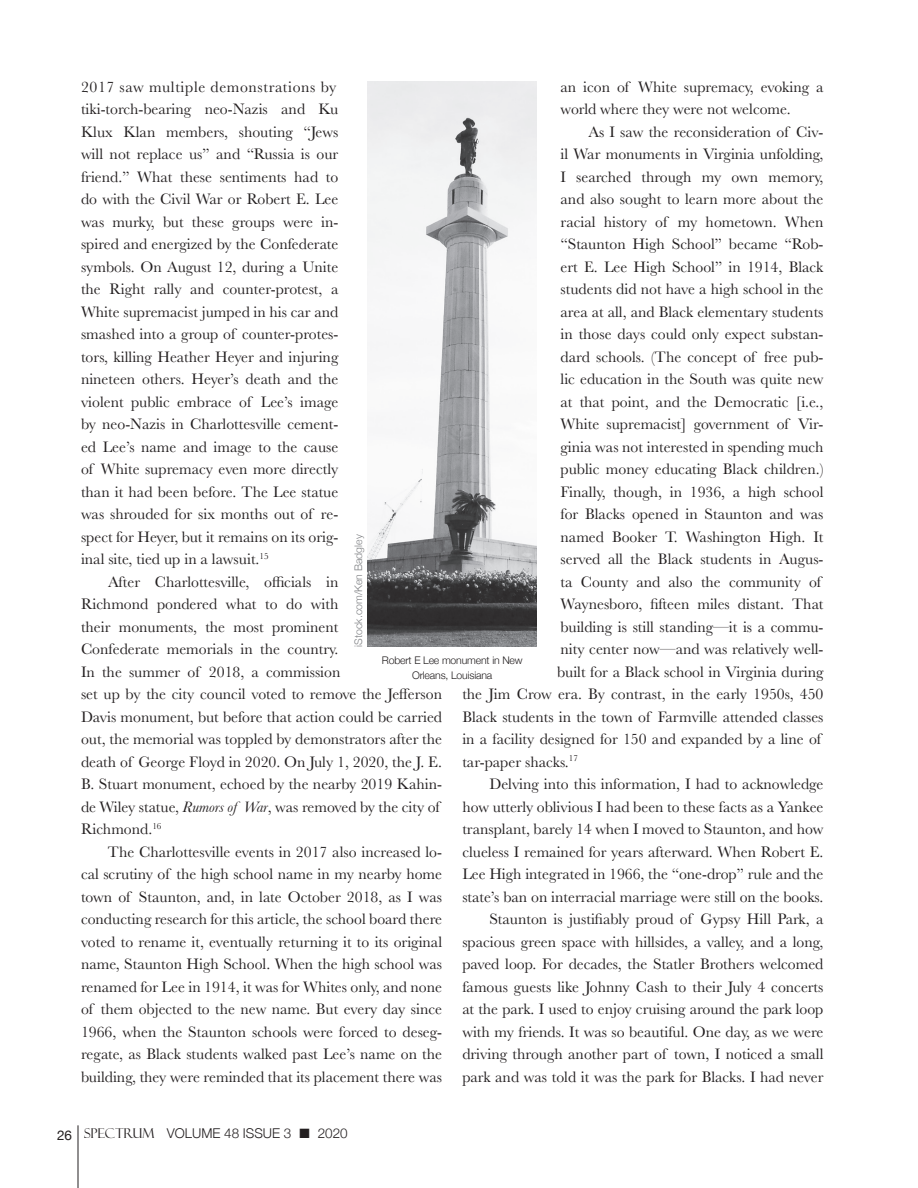
<style>
.page{position:relative;width:918px;height:1188px;background:#fff}
.page>*{position:absolute;margin:0;border:0;box-sizing:border-box;transform-origin:0 0}
.t1{font:15.75px/22.5px "Baskerville";color:#231f20}
.t2{font:300 13.5px "Helvetica Neue";color:#231f20}
.t3{font:300 10.5px/15px "Helvetica Neue";letter-spacing:-.015em;color:#231f20;text-align:center}
.t4{font:300 10.5px "Helvetica Neue";color:#808285}
.s1{font-style:italic}
.s2{font-weight:400}
.s3{font-family:"Felix Titling MT Std";font-weight:400}
</style>
<div class="page">
<hr style="left:78px;top:1125px;width:1px;height:63px;background:#231f20">
<img style="left:368px;top:81px;width:169px;height:566px">
<p class="t1" style="left:81px;top:75px;width:259px">2017 saw multiple demonstrations by tiki-torch-bearing neo-Nazis and Ku Klux Klan members, shouting “Jews will not replace us” and “Russia is our friend.” What these sentiments had to do with the Civil War or Robert E. Lee was murky, but these groups were in&shy;spired and energized by the Confederate symbols. On August 12, during a Unite the Right rally and counter-protest, a White supremacist jumped in his car and smashed into a group of counter-protes&shy;tors, killing Heather Heyer and injuring nineteen others. Heyer’s death and the violent public embrace of Lee’s image by neo-Nazis in Charlottesville cement&shy;ed Lee’s name and image to the cause of White supremacy even more directly than it had been before. The Lee statue was shrouded for six months out of re&shy;spect for Heyer, but it remains on its orig&shy;inal site, tied up in a lawsuit.<sup>15</sup></p>
<p class="t1" style="left:81px;top:570px;width:363px;text-indent:27px">After Charlottesville, officials in<br>Richmond pondered what to do with<br>their monuments, the most prominent<br>Confederate memorials in the country.<br>In the summer of 2018, a commission<br>set up by the city council voted to remove the Jefferson Davis monument, but before that action could be carried out, the memorial was toppled by demonstrators after the death of George Floyd in 2020. On July 1, 2020, the J. E.<br>B. Stuart monument, echoed by the nearby 2019 Kahin&shy;de Wiley statue, <span class="s1">Rumors of War</span>, was removed by the city of Richmond.<sup>16</sup></p>
<p class="t1" style="left:81px;top:840px;width:363px;text-align:justify;text-indent:27px">The Charlottesville events in 2017 also increased lo&shy;cal scrutiny of the high school name in my nearby home town of Staunton, and, in late October 2018, as I was conducting research for this article, the school board there voted to rename it, eventually returning it to its original name, Staunton High School. When the high school was renamed for Lee in 1914, it was for Whites only, and none of them objected to the new name. But every day since 1966, when the Staunton schools were forced to deseg&shy;regate, as Black students walked past Lee’s name on the building, they were reminded that its placement there was</p>
<p class="t1" style="left:561px;top:76px;width:264px">an icon of White supremacy, evoking a world where they were not welcome.</p>
<p class="t1" style="left:588px;top:121px;width:237px">As I saw the reconsideration of Civ-</p>
<p class="t1" style="left:561px;top:143px;width:264px">il War monuments in Virginia unfolding,</p>
<p class="t1" style="left:561px;top:166px;width:264px">I searched through my own memory,</p>
<p class="t1" style="left:561px;top:188px;width:264px">and also sought to learn more about the</p>
<p class="t1" style="left:561px;top:211px;width:264px">racial history of my hometown. When</p>
<p class="t1" style="left:561px;top:233px;width:264px">“Staunton High School” became “Rob-</p>
<p class="t1" style="left:561px;top:256px;width:264px">ert E. Lee High School” in 1914, Black</p>
<p class="t1" style="left:561px;top:278px;width:264px">students did not have a high school in the</p>
<p class="t1" style="left:561px;top:301px;width:264px">area at all, and Black elementary students</p>
<p class="t1" style="left:561px;top:323px;width:264px">in those days could only expect substan-</p>
<p class="t1" style="left:561px;top:346px;width:264px">dard schools. (The concept of free pub-</p>
<p class="t1" style="left:561px;top:368px;width:264px">lic education in the South was quite new</p>
<p class="t1" style="left:561px;top:391px;width:264px">at that point, and the Democratic [i.e.,</p>
<p class="t1" style="left:561px;top:413px;width:264px">White supremacist] government of Vir-</p>
<p class="t1" style="left:561px;top:436px;width:264px">ginia was not interested in spending much</p>
<p class="t1" style="left:561px;top:458px;width:264px">public money educating Black children.)</p>
<p class="t1" style="left:561px;top:481px;width:264px">Finally, though, in 1936, a high school</p>
<p class="t1" style="left:561px;top:503px;width:264px">for Blacks opened in Staunton and was</p>
<p class="t1" style="left:561px;top:526px;width:264px">named Booker T. Washington High. It</p>
<p class="t1" style="left:561px;top:548px;width:264px">served all the Black students in Augus-</p>
<p class="t1" style="left:561px;top:571px;width:262px">ta County and also the community of</p>
<p class="t1" style="left:561px;top:593px;width:264px">Waynesboro, fifteen miles distant. That</p>
<p class="t1" style="left:561px;top:616px;width:264px">building is still standing—it is a commu-</p>
<p class="t1" style="left:561px;top:638px;width:264px">nity center now—and was relatively well-</p>
<p class="t1" style="left:557px;top:661px;width:268px">built for a Black school in Virginia during</p>
<p class="t1" style="left:462px;top:683px;width:363px">the Jim Crow era. By contrast, in the early 1950s, 450</p>
<p class="t1" style="left:462px;top:706px;width:363px">Black students in the town of Farmville attended classes</p>
<p class="t1" style="left:462px;top:728px;width:360px">in a facility designed for 150 and expanded by a line of</p>
<p class="t1" style="left:462px;top:751px;width:117px">tar-paper shacks.<sup>17</sup></p>
<p class="t1" style="left:489px;top:773px;width:336px">Delving into this information, I had to acknowledge</p>
<p class="t1" style="left:462px;top:795px;width:363px">how utterly oblivious I had been to these facts as a Yankee</p>
<p class="t1" style="left:462px;top:818px;width:363px">transplant, barely 14 when I moved to Staunton, and how</p>
<p class="t1" style="left:462px;top:840px;width:363px">clueless I remained for years afterward. When Robert E.</p>
<p class="t1" style="left:462px;top:863px;width:363px">Lee High integrated in 1966, the “one-drop” rule and the</p>
<p class="t1" style="left:462px;top:886px;width:363px">state’s ban on interracial marriage were still on the books.</p>
<p class="t1" style="left:489px;top:908px;width:336px">Staunton is justifiably proud of Gypsy Hill Park, a</p>
<p class="t1" style="left:462px;top:931px;width:363px">spacious green space with hillsides, a valley, and a long,</p>
<p class="t1" style="left:462px;top:953px;width:363px">paved loop. For decades, the Statler Brothers welcomed</p>
<p class="t1" style="left:462px;top:976px;width:363px">famous guests like Johnny Cash to their July 4 concerts</p>
<p class="t1" style="left:462px;top:998px;width:363px">at the park. I used to enjoy cruising around the park loop</p>
<p class="t1" style="left:462px;top:1021px;width:363px">with my friends. It was so beautiful. One day, as we were</p>
<p class="t1" style="left:462px;top:1043px;width:363px">driving through another part of town, I noticed a small</p>
<p class="t1" style="left:462px;top:1066px;width:363px">park and was told it was the park for Blacks. I had never</p>
<p class="t4" style="left:350px;top:647px;width:114px;rotate:-90deg">iStock.com/Ken Badgley</p>
<p class="t3" style="left:382px;top:652px;width:142px">Robert E Lee monument in New<br>Orleans, Louisiana</p>
<p class="t2" style="left:57px;top:1123px;width:292px"><span class="s2">26</span> <span class="s3">SPECTRUM</span> VOLUME 48 ISSUE 3 ■ 2020</p>
</div>
